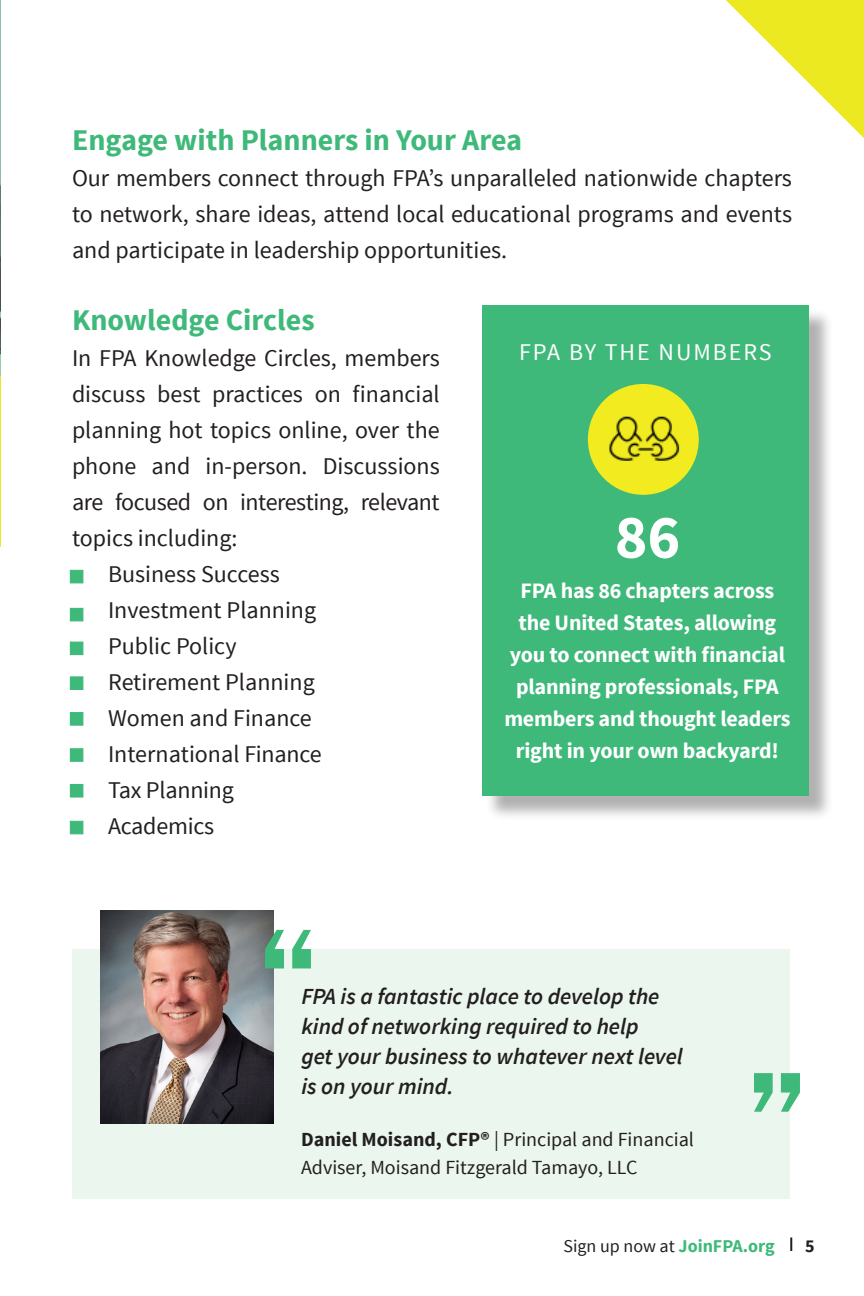
<style>
.page{position:relative;width:864px;height:1296px;background:#fff}
.page>*{position:absolute;margin:0;border:0;box-sizing:border-box;transform-origin:0 0}
.t1{font:600 141.6px "Franklin Gothic";color:#3fb97a}
.t2{font:700 62px "Source Sans Pro";color:#fff}
.SUBHEAD{font:700 30px "Source Sans Pro";color:#3fb97a}
.t3{font:24px/36px "Source Sans Pro";color:#231f20;text-align:justify}
.t4{font:24px "Source Sans Pro";letter-spacing:.08em;color:#fff}
.QUOTE{font:italic 600 23px/30px "Source Sans Pro";color:#231f20}
.TXT{font:700 22px/32px "Source Sans Pro";letter-spacing:-.01em;color:#fff;text-align:center}
.t5{font:20px/28px "Source Sans Pro";color:#231f20}
.t6{font:18px "Source Sans Pro";color:#231f20}
.t7{font:700 18px "Source Sans Pro";color:#231f20}
.s1{font-weight:700}
.s2{font-weight:700;color:#3fb97a}
</style>
<div class="page">
<svg style="left:790px;top:1238px;width:2px;height:13px"></svg>
<svg style="left:0;top:0;width:1px;height:376px"></svg>
<div style="left:72px;top:949px;width:718px;height:250px;background:#ebf6ee"></div>
<img style="left:100px;top:910px;width:174px;height:214px">
<div style="left:485px;top:309px;width:348px;height:512px;background:#231f20;opacity:.35"></div>
<div style="left:482px;top:305px;width:327px;height:491px;background:#3fb97a"></div>
<img style="left:588px;top:384px;width:111px;height:111px;border-radius:55px">
<svg style="left:726px;top:0;width:138px;height:138px"></svg>
<div style="left:70px;top:608px;width:13px;height:13px;background:#3fb97a"></div>
<div style="left:70px;top:642px;width:13px;height:13px;background:#3fb97a"></div>
<div style="left:70px;top:676px;width:13px;height:14px;background:#3fb97a;border:1px solid #3fb97a"></div>
<div style="left:70px;top:712px;width:13px;height:14px;background:#3fb97a;border:1px solid #3fb97a"></div>
<div style="left:70px;top:748px;width:13px;height:14px;background:#3fb97a;border:1px solid #3fb97a"></div>
<div style="left:70px;top:784px;width:13px;height:14px;background:#3fb97a;border:1px solid #3fb97a"></div>
<div style="left:70px;top:821px;width:13px;height:13px;background:#3fb97a"></div>
<div style="left:70px;top:570px;width:13px;height:13px;background:#3fb97a"></div>
<p class="SUBHEAD" style="left:72px;top:120px;width:452px">Engage with Planners in Your Area</p>
<p class="t3" style="left:72px;top:160px;width:722px">Our members connect through FPA’s unparalleled nationwide chapters to network, share ideas, attend local educational programs and events and participate in leadership opportunities.</p>
<p class="SUBHEAD" style="left:72px;top:300px;width:244px">Knowledge Circles</p>
<p class="t3" style="left:72px;top:340px;width:369px">In FPA Knowledge Circles, members discuss best practices on financial planning hot topics online, over the phone and in-person. Discussions are focused on interesting, relevant topics including:</p>
<p class="t3" style="left:72px;top:556px;width:209px">• Business Success</p>
<p class="t3" style="left:72px;top:592px;width:246px">• Investment Planning</p>
<p class="t3" style="left:72px;top:628px;width:166px">• Public Policy</p>
<p class="t3" style="left:72px;top:664px;width:244px">• Retirement Planning</p>
<p class="t3" style="left:72px;top:700px;width:241px">• Women and Finance</p>
<p class="t3" style="left:72px;top:736px;width:251px">• International Finance</p>
<p class="t3" style="left:72px;top:772px;width:163px">• Tax Planning</p>
<p class="t3" style="left:72px;top:808px;width:144px">• Academics</p>
<p class="t4" style="left:519px;top:337px;width:254px">FPA BY THE NUMBERS</p>
<p class="t2" style="left:615px;top:497px;width:67px">86</p>
<p class="TXT" style="left:504px;top:575px;width:288px">FPA has 86 chapters across the United States, allowing you to connect with financial planning professionals, FPA members and thought leaders right in your own backyard!</p>
<p class="t1" style="left:257px;top:890px;width:64px">“</p>
<p class="QUOTE" style="left:301px;top:981px;width:383px">FPA is a fantastic place to develop the kind of networking required to help<br>get your business to whatever next level is on your mind.</p>
<p class="t5" style="left:301px;top:1126px;width:395px"><span class="s1">Daniel Moisand, CFP®</span> | Principal and Financial<br>Adviser, Moisand Fitzgerald Tamayo, LLC</p>
<p class="t1" style="left:808px;top:1152px;width:64px;rotate:-180deg">“</p>
<p class="t6" style="left:564px;top:1235px;width:213px">Sign up now at <span class="s2">JoinFPA.org</span></p>
<p class="t7" style="left:805px;top:1234px;width:11px">5</p>
</div>
